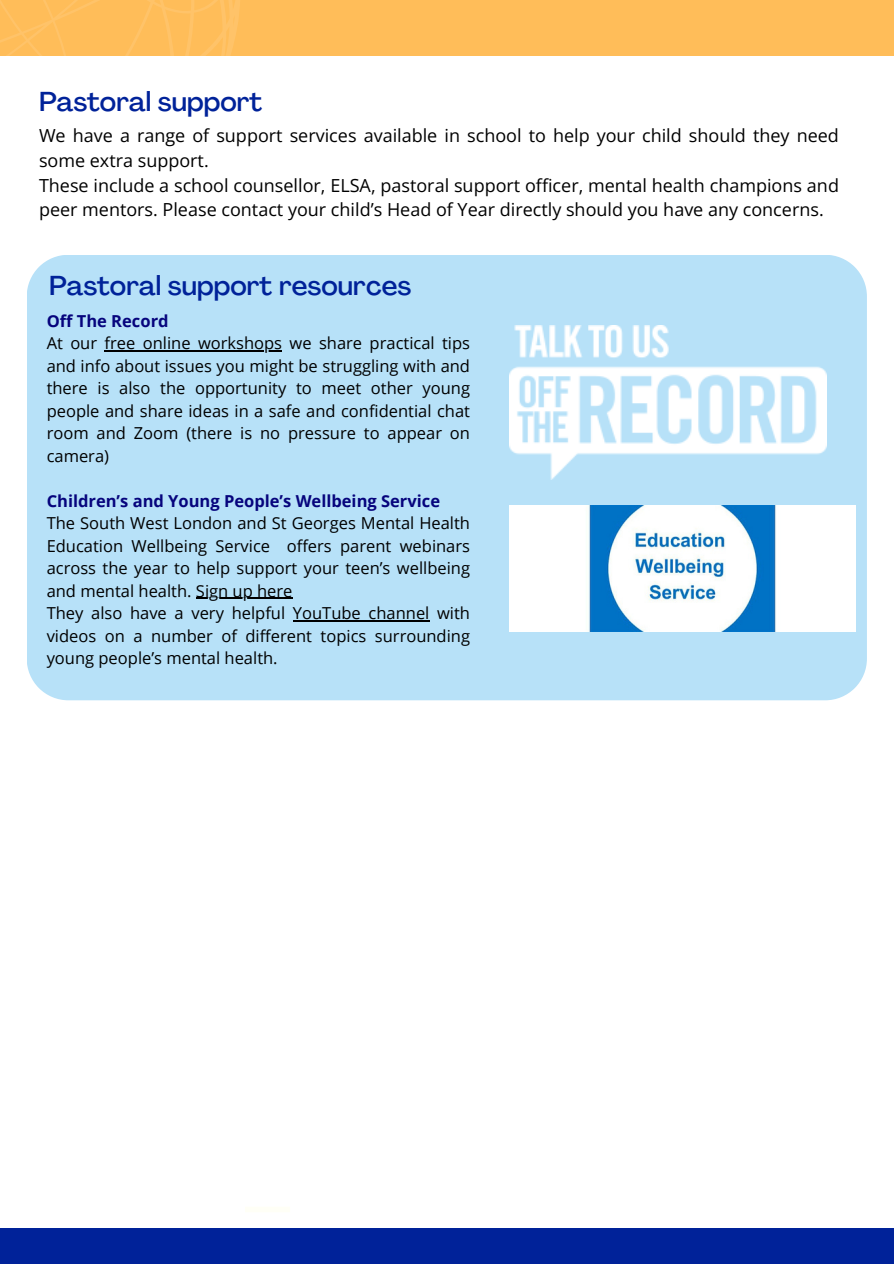
<style>
.page{position:relative;width:894px;height:1264px;background:#fff}
.page>*{position:absolute;margin:0;border:0;box-sizing:border-box;transform-origin:0 0}
.t1{font:500 27px "Agrandir";color:#029}
.t2{font:18px/24.8px "Open Sans";color:#000}
.t3{font:16.5px/22.5px "Open Sans";color:#000;text-align:justify}
.t4{font:700 16.5px "Open Sans";color:#06047d}
</style>
<div class="page">
<div style="left:0;top:0;width:893px;height:55px;background:#ffbd59"></div>
<svg style="left:0;top:0;width:240px;height:56px"></svg>
<div style="left:0;top:1228px;width:893px;height:35px;background:#029"></div>
<div style="left:245px;top:1206px;width:45px;height:6px;background:#fffff6"></div>
<div style="left:27px;top:255px;width:839px;height:445px;background:#b7e1f8"></div>
<img style="left:509px;top:326px;width:317px;height:154px">
<img style="left:509px;top:505px;width:346px;height:126px">
<hr style="left:104px;top:350px;width:178px;height:1px;background:#000">
<hr style="left:196px;top:598px;width:96px;height:1px;background:#000">
<hr style="left:293px;top:620px;width:136px;height:1px;background:#000">
<h1 class="t1" style="left:39px;top:91px;width:225px">Pastoral support</h1>
<p class="t2" style="left:39px;top:123px;width:801px">We have a range of support services available in school to help your child should they need some extra support.</p>
<h1 class="t2" style="left:39px;top:172px;width:801px">These include a school counsellor, ELSA, pastoral support officer, mental health champions and peer mentors. Please contact your child’s Head of Year directly should you have any concerns.</h1>
<p class="t1" style="left:49px;top:275px;width:363px">Pastoral support resources</p>
<p class="t4" style="left:47px;top:309px;width:123px">Off The Record</p>
<p class="t3" style="left:47px;top:331px;width:425px">At our free online workshops we share practical tips</p>
<p class="t3" style="left:47px;top:354px;width:425px">and info about issues you might be struggling with and there is also the opportunity to meet other young people and share ideas in a safe and confidential chat room and Zoom (there is no pressure to appear on camera)</p>
<p class="t4" style="left:47px;top:489px;width:395px">Children’s and Young People’s Wellbeing Service</p>
<p class="t3" style="left:47px;top:511px;width:425px">The South West London and St Georges Mental Health Education Wellbeing Service offers parent webinars across the year to help support your teen’s wellbeing and mental health. Sign up here</p>
<p class="t3" style="left:47px;top:601px;width:425px">They also have a very helpful YouTube channel with videos on a number of different topics surrounding young people’s mental health.</p>
</div>
